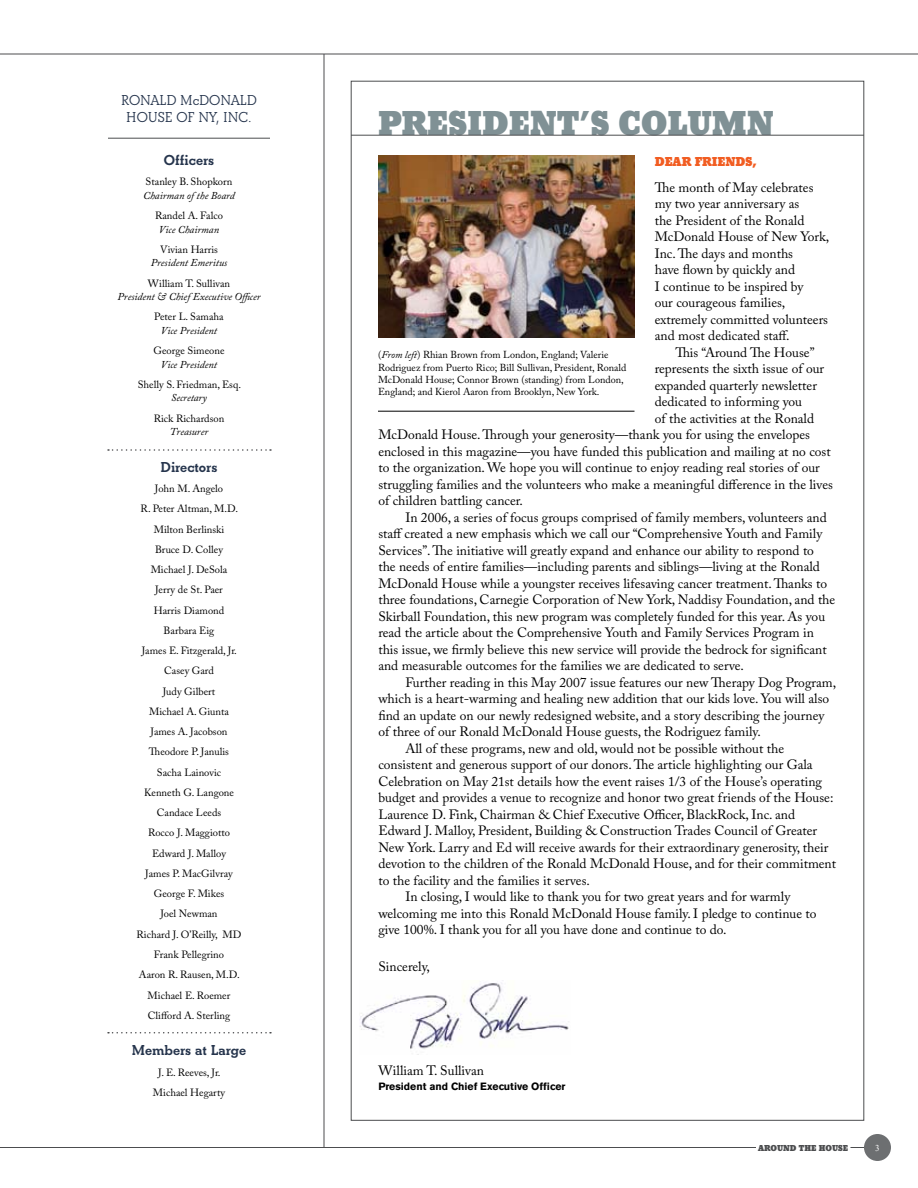
<style>
.page{position:relative;width:918px;height:1188px;background:#fff}
.page>*{position:absolute;margin:0;border:0;box-sizing:border-box;transform-origin:0 0}
.t1{font:800 36px "Beton";color:#809195}
.t2{font:700 15px "Beton";color:#26354d}
.t3{font:600 15px "Beton";color:#26354d}
.t4{font:13.5px/16.5px "Adobe Caslon Pro";color:#000}
.t5{font:800 13.5px "Beton";color:#f15d22}
.t6{font:10.5px/20.2px "Adobe Caslon Pro";color:#000;text-align:center}
.t7{font:italic 10.5px "Adobe Caslon Pro";color:#000}
.t8{font:700 10.5px "Akzidenz Grotesk BE";color:#000}
.t9{font:10.2px/12.1px "Adobe Caslon Pro";color:#000}
.t10{font:800 9px "Beton";color:#4c4d4f}
.s1{font-style:italic}
</style>
<div class="page">
<hr style="left:0;top:1147px;width:756px;height:1px;background:#4c4d4f">
<div style="left:864px;top:1134px;width:27px;height:27px;background:#6d6f71;border-radius:50%"></div>
<hr style="left:0;top:54px;width:918px;height:1px;background:#4c4d4f">
<svg style="left:850px;top:1147px;width:14px;height:1px"></svg>
<img style="left:378px;top:155px;width:256px;height:183px">
<hr style="left:351px;top:135px;width:513px;height:1px;background:#4c4d4f">
<hr style="left:324px;top:54px;width:1px;height:1094px;background:#4c4d4f">
<hr style="left:108px;top:138px;width:162px;height:1px;background:#4c4d4f">
<svg style="left:108px;top:1032px;width:163px;height:2px"></svg>
<svg style="left:108px;top:449px;width:163px;height:2px"></svg>
<img style="left:360px;top:980px;width:209px;height:69px">
<hr style="left:378px;top:411px;width:256px;height:1px;background:#000">
<p class="t3" style="left:121px;top:92px;width:19px">RONALD</p>
<p class="t3" style="left:180px;top:92px;width:40px">MCDONALD</p>
<p class="t3" style="left:126px;top:108px;width:21px">HOUS</p>
<p class="t3" style="left:165px;top:108px;width:88px">E OF NY, INC.</p>
<p class="t2" style="left:164px;top:151px;width:52px">Officers</p>
<p class="t6" style="left:146px;top:172px;width:88px">Stanley B. Shopkorn</p>
<p class="t7" style="left:143px;top:189px;width:93px">Chairman of the Board</p>
<p class="t6" style="left:155px;top:205px;width:69px">Randel A. Falco</p>
<p class="t7" style="left:159px;top:223px;width:62px">Vice Chairman</p>
<p class="t6" style="left:160px;top:239px;width:59px">Vivian Harris</p>
<p class="t7" style="left:151px;top:257px;width:78px">President Emeritus</p>
<p class="t6" style="left:148px;top:273px;width:84px">William T. Sullivan</p>
<p class="t7" style="left:117px;top:290px;width:145px">President &amp; Chief Executive Officer</p>
<p class="t6" style="left:154px;top:307px;width:71px">Peter L. Samaha</p>
<p class="t7" style="left:161px;top:324px;width:58px">Vice President</p>
<p class="t6" style="left:154px;top:340px;width:72px">George Simeone</p>
<p class="t7" style="left:161px;top:358px;width:58px">Vice President</p>
<p class="t6" style="left:138px;top:374px;width:105px">Shelly S. Friedman, Esq.</p>
<p class="t7" style="left:171px;top:392px;width:37px">Secretary</p>
<p class="t6" style="left:154px;top:408px;width:72px">Rick Richardson</p>
<p class="t7" style="left:170px;top:425px;width:40px">Treasurer</p>
<p class="t2" style="left:161px;top:458px;width:58px">Directors</p>
<p class="t6" style="left:137px;top:478px;width:106px">John M. Angelo<br>R. Peter Altman, M.D.<br>Milton Berlinski<br>Bruce D. Colley<br>Michael J. DeSola<br>Jerry de St. Paer<br>Harris Diamond<br>Barbara Eig<br>James E. Fitzgerald, Jr.<br>Casey Gard<br>Judy Gilbert<br>Michael A. Giunta<br>James A. Jacobson<br>Theodore P. Janulis<br>Sacha Lainovic<br>Kenneth G. Langone<br>Candace Leeds<br>Rocco J. Maggiotto<br>Edward J. Malloy<br>James P. MacGilvray<br>George F. Mikes<br>Joel Newman<br>Richard J. O’Reilly, MD<br>Frank Pellegrino<br>Aaron R. Rausen, M.D.<br>Michael E. Roemer<br>Clifford A. Sterling</p>
<p class="t2" style="left:132px;top:1042px;width:116px">Members at Large</p>
<p class="t6" style="left:153px;top:1062px;width:74px">J. E. Reeves, Jr.<br>Michael Hegarty</p>
<h1 class="t1" style="left:378px;top:102px;width:47px">PRESIDENT</h1>
<h1 class="t1" style="left:579px;top:102px;width:66px">’S COLUMN</h1>
<p class="t5" style="left:655px;top:153px;width:20px">DEAR</p>
<p class="t5" style="left:695px;top:153px;width:10px">FRIENDS</p>
<p class="t5" style="left:753px;top:153px;width:6px">,</p>
<p class="t4" style="left:655px;top:179px;width:176px">The month of May celebrates my two year anniversary as<br>the President of the Ronald<br>McDonald House of New York,<br>Inc. The days and months<br>have flown by quickly and<br>I continue to be inspired by<br>our courageous families, extremely committed volunteers and most dedicated staff.</p>
<p class="t4" style="left:675px;top:344px;width:141px">This “Around The House”</p>
<p class="t4" style="left:655px;top:361px;width:171px">represents the sixth issue of our</p>
<p class="t4" style="left:655px;top:377px;width:164px">expanded quarterly newsletter</p>
<p class="t4" style="left:655px;top:394px;width:149px">dedicated to informing you</p>
<p class="t4" style="left:655px;top:410px;width:161px">of the activities at the Ronald</p>
<p class="t4" style="left:378px;top:427px;width:433px">McDonald House. Through your generosity—thank you for using the envelopes</p>
<p class="t4" style="left:378px;top:443px;width:454px">enclosed in this magazine—you have funded this publication and mailing at no cost</p>
<p class="t4" style="left:378px;top:460px;width:443px">to the organization. We hope you will continue to enjoy reading real stories of our</p>
<p class="t4" style="left:378px;top:476px;width:456px">struggling families and the volunteers who make a meaningful difference in the lives</p>
<p class="t4" style="left:378px;top:493px;width:146px">of children battling cancer.</p>
<p class="t4" style="left:405px;top:509px;width:423px">In 2006, a series of focus groups comprised of family members, volunteers and</p>
<p class="t4" style="left:378px;top:526px;width:446px">staff created a new emphasis which we call our “Comprehensive Youth and Family</p>
<p class="t4" style="left:378px;top:542px;width:437px">Services”. The initiative will greatly expand and enhance our ability to respond to</p>
<p class="t4" style="left:378px;top:559px;width:443px">the needs of entire families—including parents and siblings—living at the Ronald</p>
<p class="t4" style="left:378px;top:575px;width:450px">McDonald House while a youngster receives lifesaving cancer treatment. Thanks to</p>
<p class="t4" style="left:378px;top:592px;width:458px">three foundations, Carnegie Corporation of New York, Naddisy Foundation, and the</p>
<p class="t4" style="left:378px;top:608px;width:448px">Skirball Foundation, this new program was completely funded for this year. As you</p>
<p class="t4" style="left:378px;top:625px;width:437px">read the article about the Comprehensive Youth and Family Services Program in</p>
<p class="t4" style="left:378px;top:641px;width:450px">this issue, we firmly believe this new service will provide the bedrock for significant</p>
<p class="t4" style="left:378px;top:658px;width:367px">and measurable outcomes for the families we are dedicated to serve.</p>
<p class="t4" style="left:405px;top:674px;width:432px">Further reading in this May 2007 issue features our new Therapy Dog Program,</p>
<p class="t4" style="left:378px;top:691px;width:452px">which is a heart-warming and healing new addition that our kids love. You will also</p>
<p class="t4" style="left:378px;top:707px;width:448px">find an update on our newly redesigned website, and a story describing the journey</p>
<p class="t4" style="left:378px;top:724px;width:384px">of three of our Ronald McDonald House guests, the Rodriguez family.</p>
<p class="t4" style="left:405px;top:740px;width:380px">All of these programs, new and old, would not be possible without the</p>
<p class="t4" style="left:378px;top:757px;width:436px">consistent and generous support of our donors. The article highlighting our Gala</p>
<p class="t4" style="left:378px;top:773px;width:445px">Celebration on May 21st details how the event raises 1/3 of the House’s operating</p>
<p class="t4" style="left:378px;top:790px;width:457px">budget and provides a venue to recognize and honor two great friends of the House:</p>
<p class="t4" style="left:378px;top:806px;width:418px">Laurence D. Fink, Chairman &amp; Chief Executive Officer, BlackRock, Inc. and</p>
<p class="t4" style="left:378px;top:823px;width:440px">Edward J. Malloy, President, Building &amp; Construction Trades Council of Greater</p>
<p class="t4" style="left:378px;top:839px;width:452px">New York. Larry and Ed will receive awards for their extraordinary generosity, their</p>
<p class="t4" style="left:378px;top:856px;width:459px">devotion to the children of the Ronald McDonald House, and for their commitment</p>
<p class="t4" style="left:378px;top:872px;width:213px">to the facility and the families it serves.</p>
<p class="t4" style="left:405px;top:889px;width:386px">In closing, I would like to thank you for two great years and for warmly</p>
<p class="t4" style="left:378px;top:905px;width:440px">welcoming me into this Ronald McDonald House family. I pledge to continue to</p>
<p class="t4" style="left:378px;top:922px;width:350px">give 100%. I thank you for all you have done and continue to do.</p>
<p class="t4" style="left:378px;top:958px;width:53px">Sincerely,</p>
<p class="t9" style="left:378px;top:349px;width:250px">(<span class="s1">From left</span>) Rhian Brown from London, England; Valerie Rodriguez from Puerto Rico; Bill Sullivan, President, Ronald McDonald House; Connor Brown (standing) from London, England; and Kierol Aaron from Brooklyn, New York.</p>
<p class="t4" style="left:378px;top:1063px;width:107px">William T. Sullivan</p>
<p class="t8" style="left:378px;top:1080px;width:189px">President and Chief Executive Officer</p>
<p class="t10" style="left:758px;top:1143px;width:92px">AROUND THE HOUSE</p>
</div>
